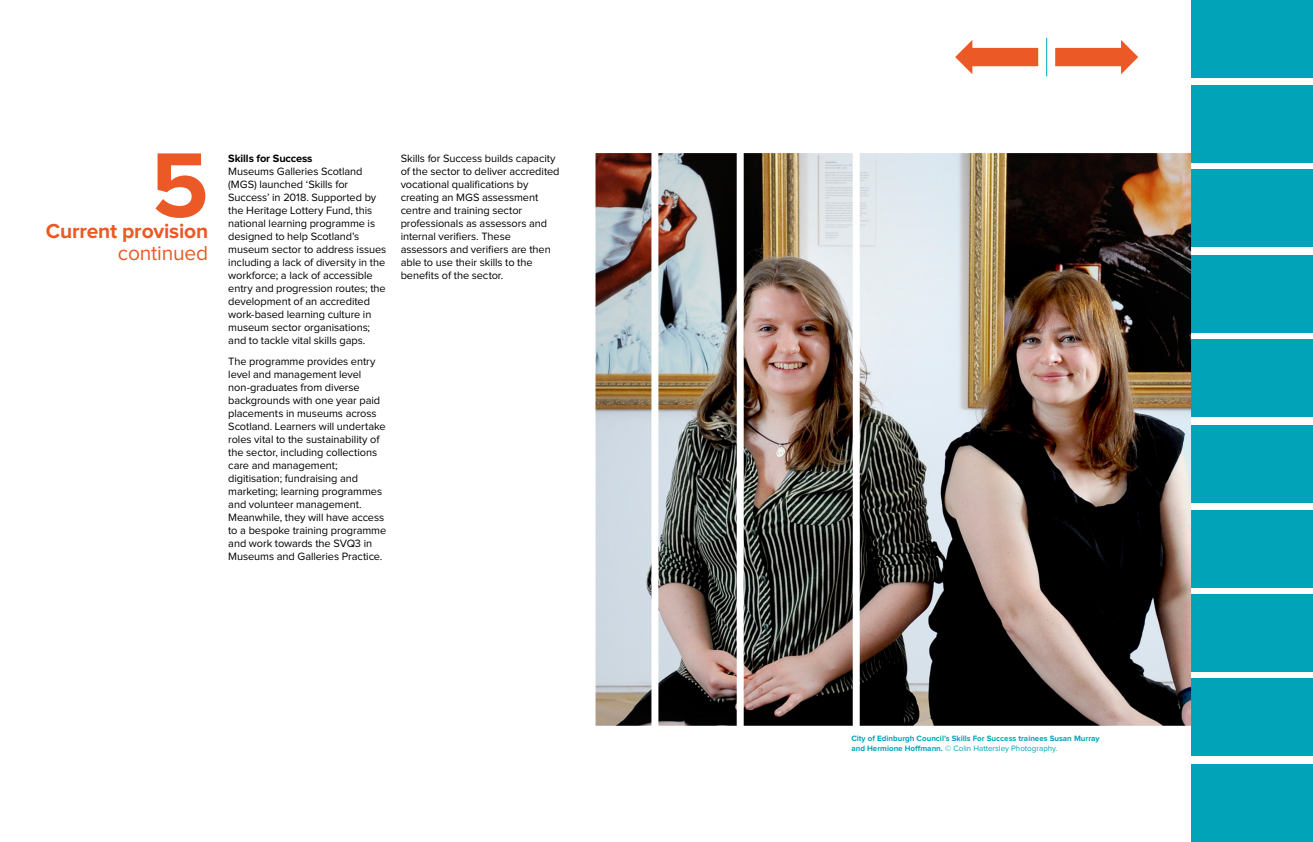
<style>
.page{position:relative;width:1313px;height:842px;background:#fff}
.page>*{position:absolute;margin:0;border:0;box-sizing:border-box;transform-origin:0 0}
.t1{font:700 95px "Proxima Nova";color:#ea5926}
.t2{font:700 21px "Proxima Nova";letter-spacing:-.01em;color:#ea5926}
.t3{font:21px "Proxima Nova";letter-spacing:-.01em;color:#ea5926}
.t4{font:11px/13px "Proxima Nova";letter-spacing:-.005em;color:#000}
.t5{font:700 11px "Proxima Nova";letter-spacing:-.01em;color:#000}
.t6{font:700 8px/10px "Proxima Nova";color:#00a3b8}
.s1{font-weight:400}
</style>
<div class="page">
<hr style="left:1046px;top:38px;width:1px;height:38px;background:#00a3b8">
<div style="left:1191px;top:0;width:121px;height:77px;background:#00a3b8"></div>
<div style="left:1191px;top:85px;width:121px;height:77px;background:#00a3b8"></div>
<div style="left:1191px;top:170px;width:121px;height:77px;background:#00a3b8"></div>
<div style="left:1191px;top:255px;width:121px;height:77px;background:#00a3b8"></div>
<div style="left:1191px;top:340px;width:121px;height:77px;background:#00a3b8"></div>
<div style="left:1191px;top:425px;width:121px;height:77px;background:#00a3b8"></div>
<div style="left:1191px;top:510px;width:121px;height:77px;background:#00a3b8"></div>
<div style="left:1191px;top:594px;width:121px;height:78px;background:#00a3b8"></div>
<div style="left:1191px;top:679px;width:121px;height:77px;background:#00a3b8"></div>
<div style="left:1191px;top:764px;width:121px;height:78px;background:#00a3b8"></div>
<svg style="left:1055px;top:40px;width:83px;height:34px"></svg>
<svg style="left:955px;top:40px;width:83px;height:34px"></svg>
<img style="left:595px;top:153px;width:596px;height:573px">
<h1 class="t1" style="left:151px;top:142px;width:59px">5</h1>
<p class="t4" style="left:401px;top:152px;width:160px">Skills for Success builds capacity of the sector to deliver accredited vocational qualifications by creating an MGS assessment centre and training sector professionals as assessors and internal verifiers. These assessors and verifiers are then able to use their skills to the benefits of the sector.</p>
<p class="t5" style="left:228px;top:153px;width:86px">Skills for Success</p>
<p class="t4" style="left:228px;top:165px;width:159px">Museums Galleries Scotland (MGS) launched ‘Skills for<br>Success’ in 2018. Supported by the Heritage Lottery Fund, this national learning programme is designed to help Scotland’s museum sector to address issues including a lack of diversity in the workforce; a lack of accessible entry and progression routes; the development of an accredited work-based learning culture in museum sector organisations; and to tackle vital skills gaps.</p>
<p class="t4" style="left:228px;top:356px;width:159px">The programme provides entry level and management level non-graduates from diverse backgrounds with one year paid placements in museums across<br>Scotland. Learners will undertake roles vital to the sustainability of the sector, including collections care and management; digitisation; fundraising and marketing; learning programmes and volunteer management.<br>Meanwhile, they will have access to a bespoke training programme and work towards the SVQ3 in<br>Museums and Galleries Practice.</p>
<h2 class="t2" style="left:46px;top:222px;width:164px">Current provision</h2>
<h2 class="t3" style="left:118px;top:244px;width:92px">continued</h2>
<p class="t6" style="left:851px;top:733px;width:250px">City of Edinburgh Council’s Skills For Success trainees Susan Murray and Hermione Hoffmann. <span class="s1">© Colin Hattersley Photography.</span></p>
</div>
